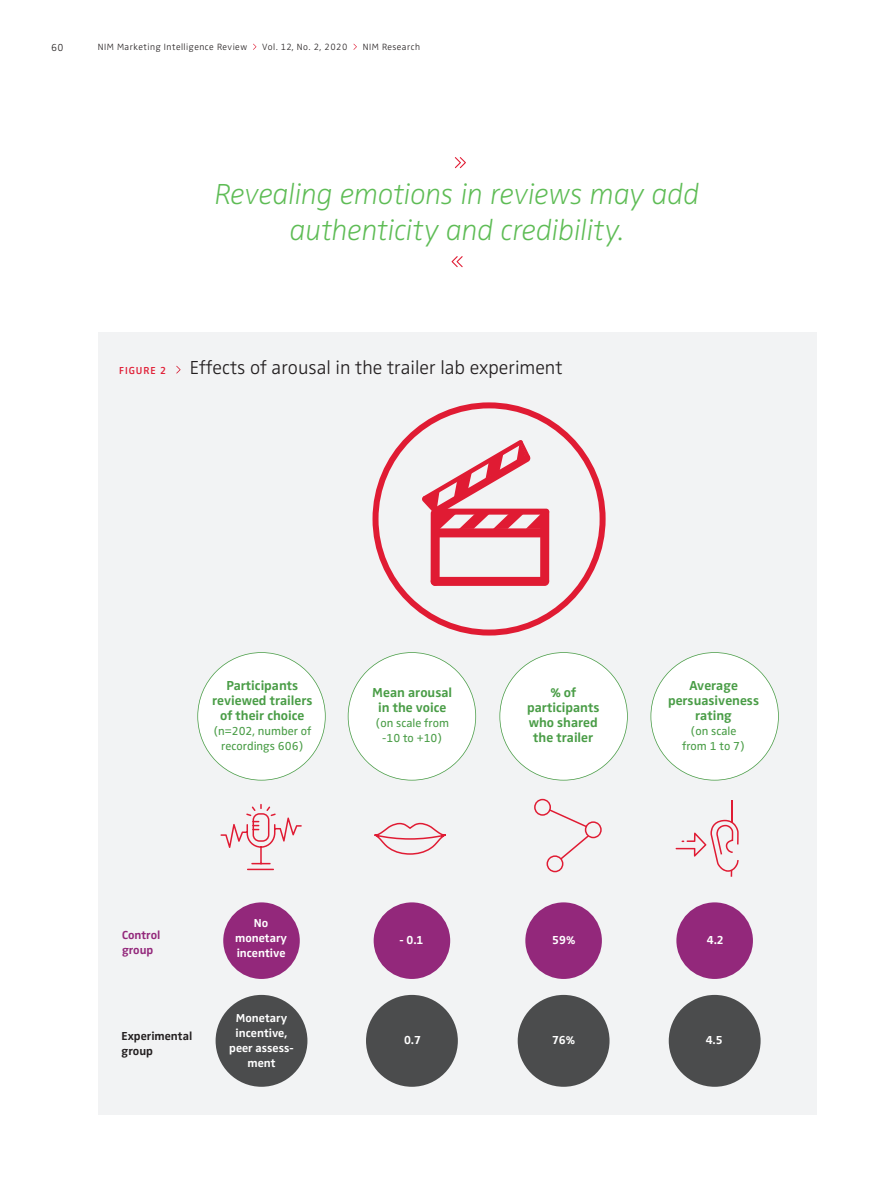
<style>
.page{position:relative;width:893px;height:1191px;background:#fff}
.page>*{position:absolute;margin:0;border:0;box-sizing:border-box;transform-origin:0 0}
.t1{font:italic 300 expanded 30px/36px "Zwo OT";letter-spacing:-.01em;color:#5ebc55;text-align:center}
.t2{font:300 19.5px "Zwo OT";color:#231f20}
.t3{font:700 13.5px/15px "Zwo OT";color:#4a9d47;text-align:center}
.t4{font:700 12px/15px "Zwo OT";color:#fff;text-align:center}
.t5{font:12px/15px "Zwo OT";color:#4a9d47;text-align:center}
.t6{font:700 12px/15px "Zwo OT";color:#231f20}
.t7{font:700 12px/15px "Zwo OT";color:#93287b}
.t8{font:300 10.5px "Zwo OT";color:#231f20}
.t9{font:300 9.3px "Zwo OT";letter-spacing:.05em;color:#231f20}
.s1{font-weight:600;font-size:10.5px;color:#e01b33}
</style>
<div class="page">
<div style="left:98px;top:332px;width:718px;height:782px;background:#f2f3f4"></div>
<svg style="left:372px;top:402px;width:234px;height:233px"></svg>
<div style="left:431px;top:509px;width:9px;height:77px;background:#e01b33;border-radius:5px"></div>
<div style="left:433px;top:528px;width:111px;height:9px;background:#e01b33;border-radius:4px"></div>
<div style="left:434px;top:508px;width:115px;height:6px;background:#e01b33;border-radius:3px"></div>
<div style="left:540px;top:511px;width:9px;height:70px;background:#e01b33"></div>
<div style="left:431px;top:577px;width:118px;height:9px;background:#e01b33;border-radius:4px"></div>
<svg style="left:422px;top:440px;width:121px;height:89px"></svg>
<svg style="left:348px;top:652px;width:128px;height:128px"></svg>
<div style="left:374px;top:902px;width:76px;height:77px;background:#93287b;border-radius:50%"></div>
<div style="left:366px;top:995px;width:92px;height:91px;background:#4b4c4d;border-radius:50%"></div>
<svg style="left:650px;top:652px;width:129px;height:128px"></svg>
<div style="left:676px;top:902px;width:77px;height:77px;background:#93287b;border-radius:50%"></div>
<div style="left:669px;top:995px;width:92px;height:91px;background:#4b4c4d;border-radius:50%"></div>
<svg style="left:499px;top:652px;width:129px;height:128px"></svg>
<div style="left:525px;top:902px;width:77px;height:77px;background:#93287b;border-radius:50%"></div>
<div style="left:518px;top:995px;width:91px;height:91px;background:#4b4c4d;border-radius:50%"></div>
<svg style="left:197px;top:652px;width:129px;height:128px"></svg>
<div style="left:223px;top:902px;width:77px;height:77px;background:#93287b;border-radius:50%"></div>
<div style="left:216px;top:995px;width:91px;height:91px;background:#4b4c4d;border-radius:50%"></div>
<svg style="left:253px;top:44px;width:3px;height:6px"></svg>
<svg style="left:353px;top:44px;width:4px;height:6px"></svg>
<svg style="left:455px;top:157px;width:11px;height:11px"></svg>
<svg style="left:452px;top:256px;width:11px;height:11px"></svg>
<svg style="left:176px;top:366px;width:5px;height:7px"></svg>
<svg style="left:534px;top:799px;width:68px;height:73px"></svg>
<svg style="left:676px;top:800px;width:63px;height:76px"></svg>
<hr style="left:247px;top:868px;width:27px;height:2px;background:#e01b33">
<svg style="left:220px;top:804px;width:82px;height:60px"></svg>
<svg style="left:374px;top:823px;width:72px;height:31px"></svg>
<p class="t8" style="left:51px;top:41px;width:14px">60</p>
<p class="t9" style="left:98px;top:41px;width:151px">NIM Marketing Intelligence Review</p>
<p class="t9" style="left:262px;top:41px;width:87px">Vol. 12, No. 2, 2020</p>
<p class="t9" style="left:363px;top:41px;width:59px">NIM Research</p>
<h1 class="t1" style="left:215px;top:177px;width:486px">Revealing emotions in reviews may add authenticity and credibility.</h1>
<h2 class="t2" style="left:119px;top:356px;width:445px"><span class="s1">FIGURE 2</span> Effects of arousal in the trailer lab experiment</h2>
<p class="t3" style="left:212px;top:678px;width:102px">Participants reviewed trailers of their choice</p>
<p class="t5" style="left:213px;top:724px;width:100px">(n=202, number of recordings 606)</p>
<p class="t3" style="left:372px;top:685px;width:81px">Mean arousal in the voice</p>
<p class="t5" style="left:375px;top:716px;width:75px">(on scale from -10 to +10)</p>
<p class="t7" style="left:122px;top:927px;width:40px">Control group</p>
<p class="t6" style="left:122px;top:1029px;width:72px">Experimental group</p>
<p class="t4" style="left:235px;top:915px;width:53px">No monetary incentive</p>
<p class="t4" style="left:229px;top:1010px;width:66px">Monetary incentive, peer assess&shy;ment</p>
<p class="t4" style="left:399px;top:932px;width:25px">- 0.1</p>
<p class="t4" style="left:404px;top:1032px;width:18px">0.7</p>
<p class="t3" style="left:527px;top:685px;width:74px">% of participants who shared the trailer</p>
<p class="t3" style="left:668px;top:678px;width:92px">Average persuasiveness rating</p>
<p class="t5" style="left:682px;top:724px;width:64px">(on scale from 1 to 7)</p>
<p class="t4" style="left:552px;top:932px;width:25px">59%</p>
<p class="t4" style="left:552px;top:1032px;width:25px">76%</p>
<p class="t4" style="left:707px;top:932px;width:18px">4.2</p>
<p class="t4" style="left:706px;top:1032px;width:18px">4.5</p>
</div>
